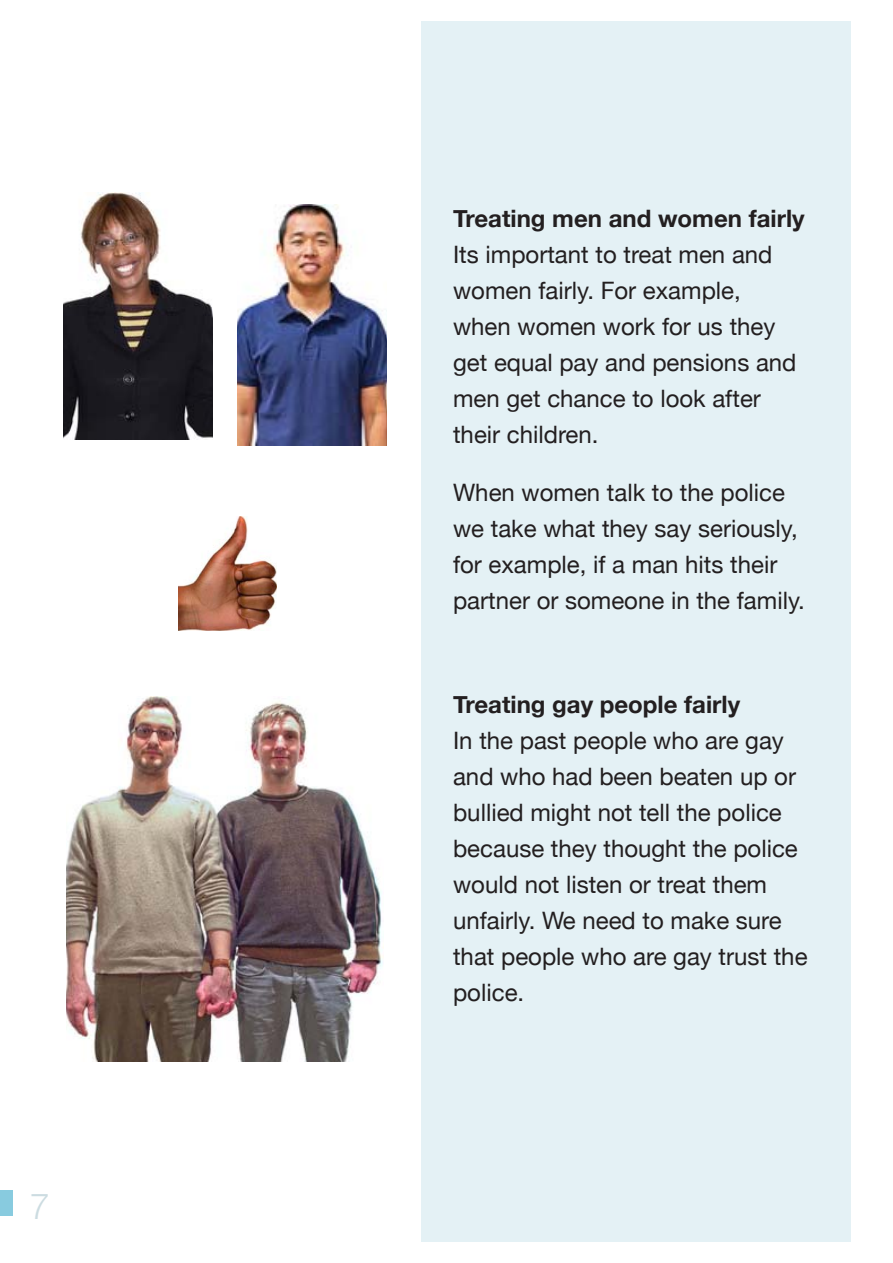
<style>
.page{position:relative;width:893px;height:1263px;background:#fff}
.page>*{position:absolute;margin:0;border:0;box-sizing:border-box;transform-origin:0 0}
.t1{font:300 36px "Helvetica Neue LT";color:#ccdce1}
.t2{font:24px/36px "Helvetica Neue";color:#231f20}
.t3{font:700 24px "Helvetica Neue";color:#231f20}
</style>
<div class="page">
<div style="left:421px;top:21px;width:429px;height:1221px;background:#e4f1f5"></div>
<img style="left:67px;top:696px;width:316px;height:366px">
<img style="left:179px;top:517px;width:97px;height:113px">
<img style="left:64px;top:193px;width:148px;height:246px">
<img style="left:237px;top:204px;width:150px;height:242px">
<div style="left:0;top:1191px;width:13px;height:25px;background:#88cbdf"></div>
<h1 class="t1" style="left:30px;top:1193px;width:22px">7</h1>
<p class="t3" style="left:453px;top:204px;width:353px">Treating men and women fairly</p>
<p class="t2" style="left:453px;top:237px;width:345px">Its important to treat men and women fairly. For example, when women work for us they get equal pay and pensions and men get chance to look after their children.</p>
<p class="t2" style="left:453px;top:474px;width:353px">When women talk to the police we take what they say seriously, for example, if a man hits their partner or someone in the family.</p>
<p class="t3" style="left:453px;top:689px;width:289px">Treating gay people fairly</p>
<p class="t2" style="left:453px;top:722px;width:356px">In the past people who are gay and who had been beaten up or bullied might not tell the police because they thought the police would not listen or treat them unfairly. We need to make sure that people who are gay trust the police.</p>
</div>
